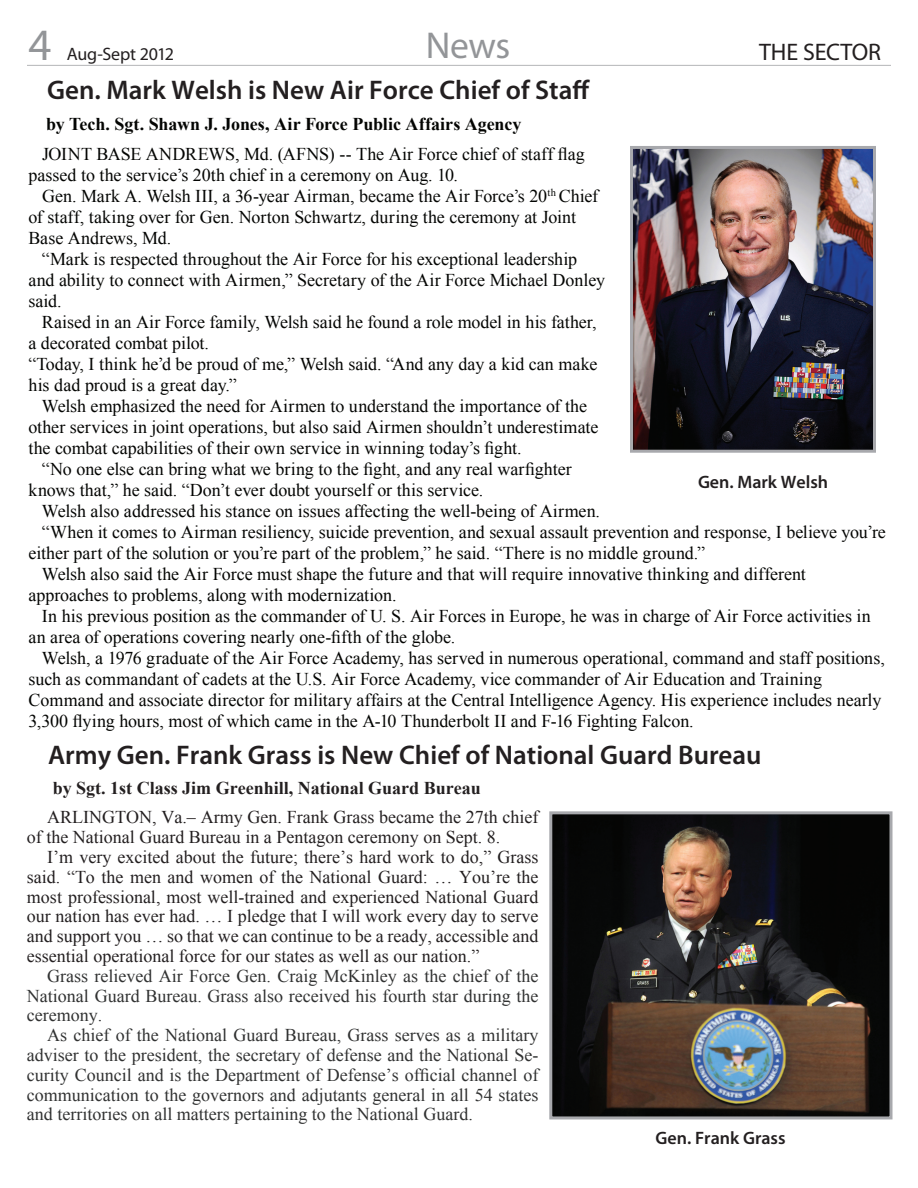
<style>
.page{position:relative;width:918px;height:1188px;background:#fff}
.page>*{position:absolute;margin:0;border:0;box-sizing:border-box;transform-origin:0 0}
.t1{font:45px "Myriad Pro";color:#939598}
.t2{font:37.5px "Myriad Pro";color:#939598}
.t3{font:600 27px "Myriad Pro";color:#231f20}
.t4{font:24px "Myriad Pro";letter-spacing:-.005em;color:#231f20}
.t5{font:18px/21px "Times New Roman";color:#040503}
.t6{font:18px/19.8px "Times New Roman";color:#231f20}
.t7{font:18px/19.8px "Times New Roman";color:#313232;text-align:justify}
.t8{font:700 18px "Times New Roman";letter-spacing:-.005em;color:#040503}
.t9{font:700 18px "Times New Roman";color:#231f20}
.t10{font:600 18px "Myriad Pro";color:#231f20}
.t11{font:18px "Myriad Pro";letter-spacing:-.015em;color:#231f20}
</style>
<div class="page">
<hr style="left:27px;top:65px;width:864px;height:1px;background:#939598">
<img style="left:634px;top:150px;width:238px;height:299px">
<div style="left:630px;top:146px;width:246px;height:307px;border:3px solid #a8a9ad"></div>
<img style="left:553px;top:815px;width:335px;height:300px">
<div style="left:549px;top:811px;width:343px;height:308px;border:3px solid #a8a9ad"></div>
<h1 class="t1" style="left:28px;top:17px;width:25px">4</h1>
<h2 class="t2" style="left:426px;top:23px;width:86px">News</h2>
<h3 class="t4" style="left:759px;top:38px;width:124px">THE SECTOR</h3>
<h3 class="t3" style="left:47px;top:73px;width:544px">Gen. Mark Welsh is New Air Force Chief of Staff</h3>
<p class="t8" style="left:46px;top:112px;width:477px">by Tech. Sgt. Shawn J. Jones, Air Force Public Affairs Agency</p>
<p class="t5" style="left:29px;top:143px;width:558px;text-indent:13px">JOINT BASE ANDREWS, Md. (AFNS) -- The Air Force chief of staff flag passed to the service’s 20th chief in a ceremony on Aug. 10.</p>
<p class="t5" style="left:28px;top:185px;width:571px;text-indent:14px">Gen. Mark A. Welsh III, a 36-year Airman, became the Air Force’s 20<sup>th</sup> Chief of staff, taking over for Gen. Norton Schwartz, during the ceremony at Joint<br>Base Andrews, Md.</p>
<p class="t5" style="left:28px;top:248px;width:578px;text-indent:14px">“Mark is respected throughout the Air Force for his exceptional leadership and ability to connect with Airmen,” Secretary of the Air Force Michael Donley said.</p>
<p class="t5" style="left:28px;top:311px;width:570px;text-indent:14px">Raised in an Air Force family, Welsh said he found a role model in his father, a decorated combat pilot.<br>“Today, I think he’d be proud of me,” Welsh said. “And any day a kid can make his dad proud is a great day.”</p>
<p class="t5" style="left:28px;top:395px;width:572px;text-indent:14px">Welsh emphasized the need for Airmen to understand the importance of the other services in joint operations, but also said Airmen shouldn’t underestimate the combat capabilities of their own service in winning today’s fight.</p>
<p class="t5" style="left:28px;top:458px;width:545px;text-indent:14px">“No one else can bring what we bring to the fight, and any real warfighter knows that,” he said. “Don’t ever doubt yourself or this service.</p>
<p class="t5" style="left:42px;top:500px;width:560px">Welsh also addressed his stance on issues affecting the well-being of Airmen.</p>
<p class="t5" style="left:42px;top:521px;width:845px">“When it comes to Airman resiliency, suicide prevention, and sexual assault prevention and response, I believe you’re</p>
<p class="t5" style="left:28px;top:542px;width:678px">either part of the solution or you’re part of the problem,” he said. “There is no middle ground.”</p>
<p class="t5" style="left:42px;top:563px;width:765px">Welsh also said the Air Force must shape the future and that will require innovative thinking and different</p>
<p class="t5" style="left:28px;top:584px;width:370px">approaches to problems, along with modernization.</p>
<p class="t5" style="left:42px;top:605px;width:830px">In his previous position as the commander of U. S. Air Forces in Europe, he was in charge of Air Force activities in</p>
<p class="t5" style="left:28px;top:626px;width:428px">an area of operations covering nearly one-fifth of the globe.</p>
<p class="t5" style="left:42px;top:647px;width:844px">Welsh, a 1976 graduate of the Air Force Academy, has served in numerous operational, command and staff positions,</p>
<p class="t5" style="left:28px;top:668px;width:795px">such as commandant of cadets at the U.S. Air Force Academy, vice commander of Air Education and Training</p>
<p class="t5" style="left:28px;top:689px;width:854px">Command and associate director for military affairs at the Central Intelligence Agency. His experience includes nearly</p>
<p class="t5" style="left:28px;top:710px;width:667px">3,300 flying hours, most of which came in the A-10 Thunderbolt II and F-16 Fighting Falcon.</p>
<p class="t11" style="left:67px;top:43px;width:109px">Aug-Sept 2012</p>
<p class="t10" style="left:698px;top:470px;width:132px">Gen. Mark Welsh</p>
<h3 class="t3" style="left:48px;top:738px;width:715px">Army Gen. Frank Grass is New Chief of National Guard Bureau</h3>
<p class="t9" style="left:53px;top:776px;width:430px">by Sgt. 1st Class Jim Greenhill, National Guard Bureau</p>
<p class="t6" style="left:27px;top:807px;width:513px;text-indent:20px">ARLINGTON, Va.– Army Gen. Frank Grass became the 27th chief of the National Guard Bureau in a Pentagon ceremony on Sept. 8.</p>
<p class="t6" style="left:27px;top:847px;width:513px;text-align:justify;text-indent:20px">I’m very excited about the future; there’s hard work to do,” Grass said. “To the men and women of the National Guard: … You’re the most professional, most well-trained and experienced National Guard our nation has ever had. … I pledge that I will work every day to serve and support you … so that we can continue to be a ready, accessible and essential operational force for our states as well as our nation.”</p>
<p class="t7" style="left:27px;top:966px;width:513px;text-indent:20px">Grass relieved Air Force Gen. Craig McKinley as the chief of the National Guard Bureau. Grass also received his fourth star during the ceremony.</p>
<p class="t7" style="left:27px;top:1025px;width:513px;text-indent:20px">As chief of the National Guard Bureau, Grass serves as a military adviser to the president, the secretary of defense and the National Se&shy;curity Council and is the Department of Defense’s official channel of communication to the governors and adjutants general in all 54 states and territories on all matters pertaining to the National Guard.</p>
<p class="t10" style="left:656px;top:1126px;width:131px">Gen. Frank Grass</p>
</div>
